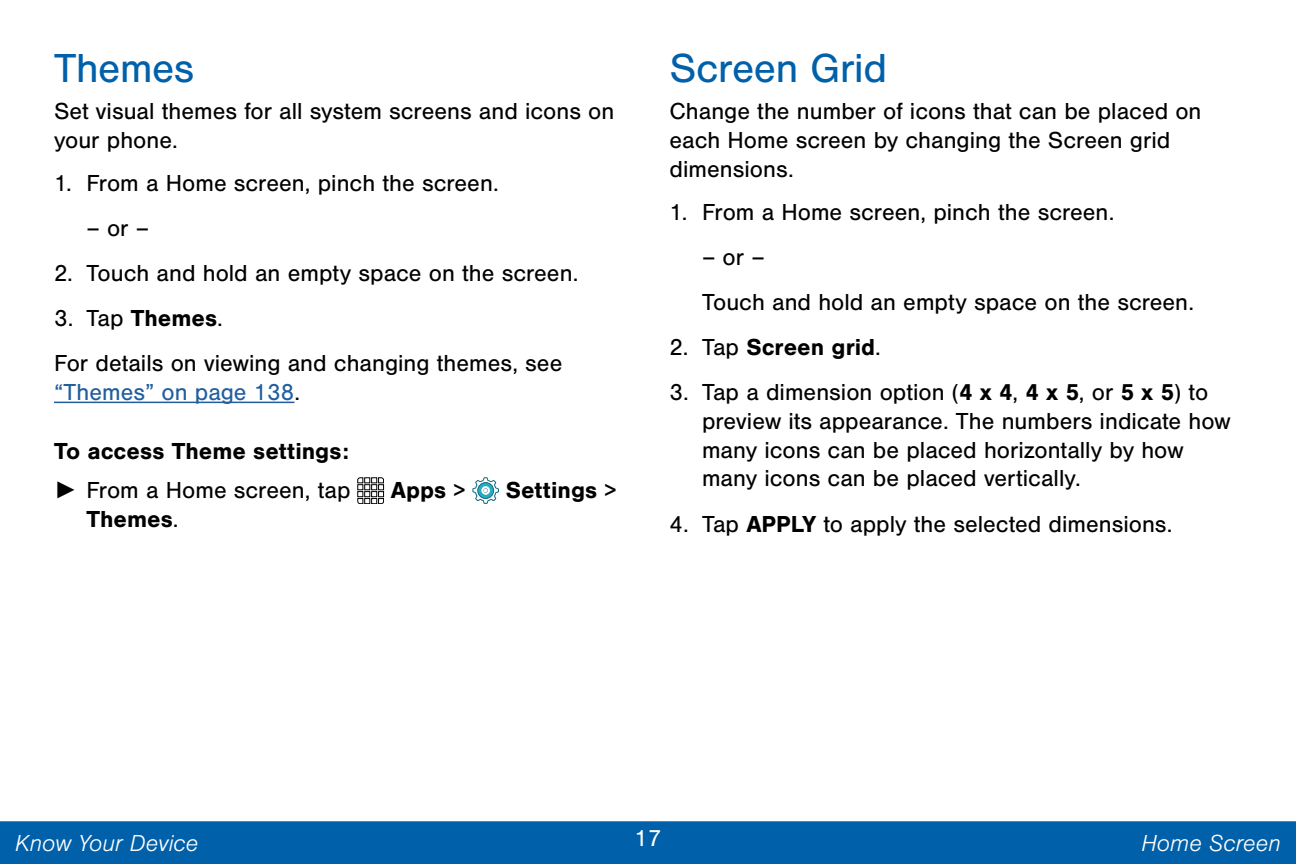
<style>
.page{position:relative;width:1296px;height:864px;background:#fff}
.page>*{position:absolute;margin:0;border:0;box-sizing:border-box;transform-origin:0 0}
.t1{font:42px "Nimbus San";letter-spacing:-.01em;color:#0060a9}
.t2{font:24px/28.8px "Nimbus San";color:#000}
.t3{font:700 24px/39px "Nimbus San";color:#000}
.t4{font:italic 300 24px "Nimbus San";color:#fff}
.t5{font:24px "Nimbus San";color:#215e9e}
.t6{font:24px "Nimbus San";color:#fff}
.s1{font-weight:700}
.s2{color:#000}
.s3{font-family:"Arial";font-weight:400}
.s4{font-weight:400}
</style>
<div class="page">
<div style="left:0;top:821px;width:1296px;height:43px;background:#0060a9"></div>
<hr style="left:54px;top:402px;width:240px;height:1px;background:#215e9e">
<svg style="left:358px;top:478px;width:26px;height:26px"></svg>
<svg style="left:473px;top:478px;width:25px;height:26px"></svg>
<svg style="left:481px;top:486px;width:9px;height:9px"></svg>
<h1 class="t1" style="left:54px;top:45px;width:142px">Themes</h1>
<p class="t2" style="left:54px;top:97px;width:562px">Set visual themes for all system screens and icons on your phone.</p>
<p class="t2" style="left:54px;top:169px;width:446px">1. From a Home screen, pinch the screen.</p>
<p class="t2" style="left:86px;top:214px;width:64px">– or –</p>
<p class="t2" style="left:54px;top:259px;width:526px">2. Touch and hold an empty space on the screen.</p>
<p class="t2" style="left:54px;top:296px;width:510px;line-height:45px">3. Tap <span class="s1">Themes</span>.<br>For details on viewing and changing themes, see</p>
<p class="t5" style="left:54px;top:379px;width:248px">“Themes” on page 138<span class="s2">.</span></p>
<p class="t3" style="left:54px;top:432px;width:298px">To access Theme settings: <span class="s3">►</span> <span class="s4">From a Home screen, tap</span></p>
<p class="t3" style="left:391px;top:471px;width:76px">Apps <span class="s4">&gt;</span></p>
<p class="t3" style="left:506px;top:471px;width:112px">Settings <span class="s4">&gt;</span></p>
<p class="t3" style="left:86px;top:500px;width:94px">Themes<span class="s4">.</span></p>
<h1 class="t1" style="left:670px;top:45px;width:219px">Screen Grid</h1>
<p class="t2" style="left:670px;top:97px;width:533px">Change the number of icons that can be placed on each Home screen by changing the Screen grid dimensions.</p>
<p class="t2" style="left:670px;top:198px;width:446px">1. From a Home screen, pinch the screen.</p>
<p class="t2" style="left:702px;top:235px;width:494px;line-height:45px">– or –<br>Touch and hold an empty space on the screen.</p>
<p class="t3" style="left:670px;top:328px;width:213px"><span class="s4">2. Tap</span> Screen grid<span class="s4">.</span></p>
<p class="t2" style="left:702px;top:378px;width:530px;text-indent:-32px">3. Tap a dimension option (<span class="s1">4 x 4</span>, <span class="s1">4 x 5</span>, or <span class="s1">5 x 5</span>) to preview its appearance. The numbers indicate how many icons can be placed horizontally by how many icons can be placed vertically.</p>
<p class="t2" style="left:670px;top:510px;width:505px">4. Tap <span class="s1">APPLY</span> to apply the selected dimensions.</p>
<p class="t4" style="left:15px;top:830px;width:185px">Know Your Device</p>
<p class="t6" style="left:635px;top:825px;width:28px">17</p>
<p class="t4" style="left:1141px;top:830px;width:141px">Home Screen</p>
</div>
